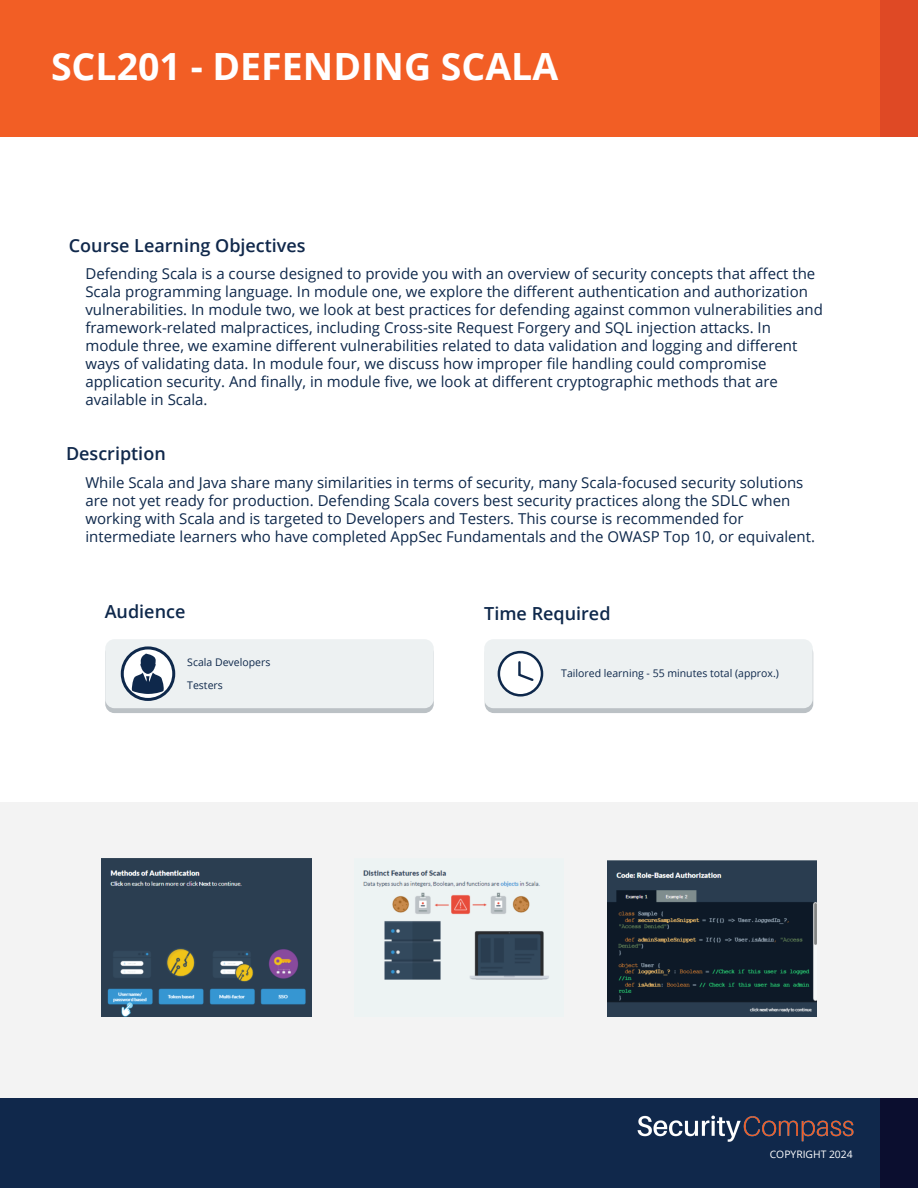
<style>
.page{position:relative;width:918px;height:1188px;background:#fff}
.page>*{position:absolute;margin:0;border:0;box-sizing:border-box;transform-origin:0 0}
.t1{font:700 37.5px "Open Sans";color:#fff}
.t2{font:600 18px "Open Sans";color:#10284b}
.t3{font:600 18px "Open Sans";color:#0e284b}
.t4{font:15px/18px "Open Sans";color:#0e284b}
.t5{font:10.5px/22.8px "Open Sans";color:#0e284b}
.t6{font:10.35px "Open Sans";color:#fff}
</style>
<div class="page">
<div style="left:0;top:802px;width:918px;height:299px;background:#f3f3f3"></div>
<div style="left:0;top:1099px;width:918px;height:89px;background:#10284b"></div>
<div style="left:881px;top:1099px;width:37px;height:89px;background:#0b0e2f"></div>
<img style="left:637px;top:1115px;width:217px;height:27px">
<div style="left:485px;top:644px;width:328px;height:69px;background:#bbc1c5;border-radius:9px"></div>
<div style="left:105px;top:644px;width:329px;height:69px;background:#bbc1c5;border-radius:9px"></div>
<div style="left:105px;top:639px;width:329px;height:69px;background:#edf1f2;border-radius:9px"></div>
<div style="left:484px;top:639px;width:329px;height:69px;background:#edf1f2;border-radius:9px"></div>
<div style="left:499px;top:652px;width:43px;height:43px;background:#fff;border-radius:50%"></div>
<div style="left:498px;top:651px;width:45px;height:46px;border:3px solid #0e284b;border-radius:50%"></div>
<svg style="left:518px;top:661px;width:16px;height:20px"></svg>
<svg style="left:122px;top:648px;width:52px;height:51px"></svg>
<div style="left:121px;top:646px;width:54px;height:55px;border:3px solid #0e284b;border-radius:50%"></div>
<svg style="left:132px;top:653px;width:32px;height:41px"></svg>
<img style="left:101px;top:859px;width:210px;height:157px">
<img style="left:608px;top:860px;width:208px;height:157px">
<img style="left:363px;top:870px;width:186px;height:110px">
<div style="left:0;top:0;width:918px;height:136px;background:#f25e25"></div>
<div style="left:880px;top:0;width:38px;height:136px;background:#df4925"></div>
<h1 class="t1" style="left:51px;top:39px;width:509px">SCL201 - DEFENDING SCALA</h1>
<p class="t2" style="left:69px;top:233px;width:238px">Course Learning Objectives</p>
<p class="t4" style="left:85px;top:264px;width:739px">Defending Scala is a course designed to provide you with an overview of security concepts that affect the Scala programming language. In module one, we explore the different authentication and authorization vulnerabilities. In module two, we look at best practices for defending against common vulnerabilities and framework-related malpractices, including Cross-site Request Forgery and SQL injection attacks. In module three, we examine different vulnerabilities related to data validation and logging and different ways of validating data. In module four, we discuss how improper file handling could compromise application security. And finally, in module five, we look at different cryptographic methods that are available in Scala.</p>
<p class="t2" style="left:66px;top:441px;width:101px">Description</p>
<p class="t4" style="left:85px;top:473px;width:731px">While Scala and Java share many similarities in terms of security, many Scala-focused security solutions are not yet ready for production. Defending Scala covers best security practices along the SDLC when working with Scala and is targeted to Developers and Testers. This course is recommended for intermediate learners who have completed AppSec Fundamentals and the OWASP Top 10, or equivalent.</p>
<p class="t3" style="left:105px;top:600px;width:82px">Audience</p>
<p class="t3" style="left:484px;top:601px;width:128px">Time Required</p>
<p class="t5" style="left:187px;top:650px;width:85px">Scala Developers<br>Testers</p>
<p class="t5" style="left:561px;top:661px;width:219px">Tailored learning - 55 minutes total (approx.)</p>
<p class="t6" style="left:770px;top:1147px;width:84px">COPYRIGHT 2024</p>
</div>
